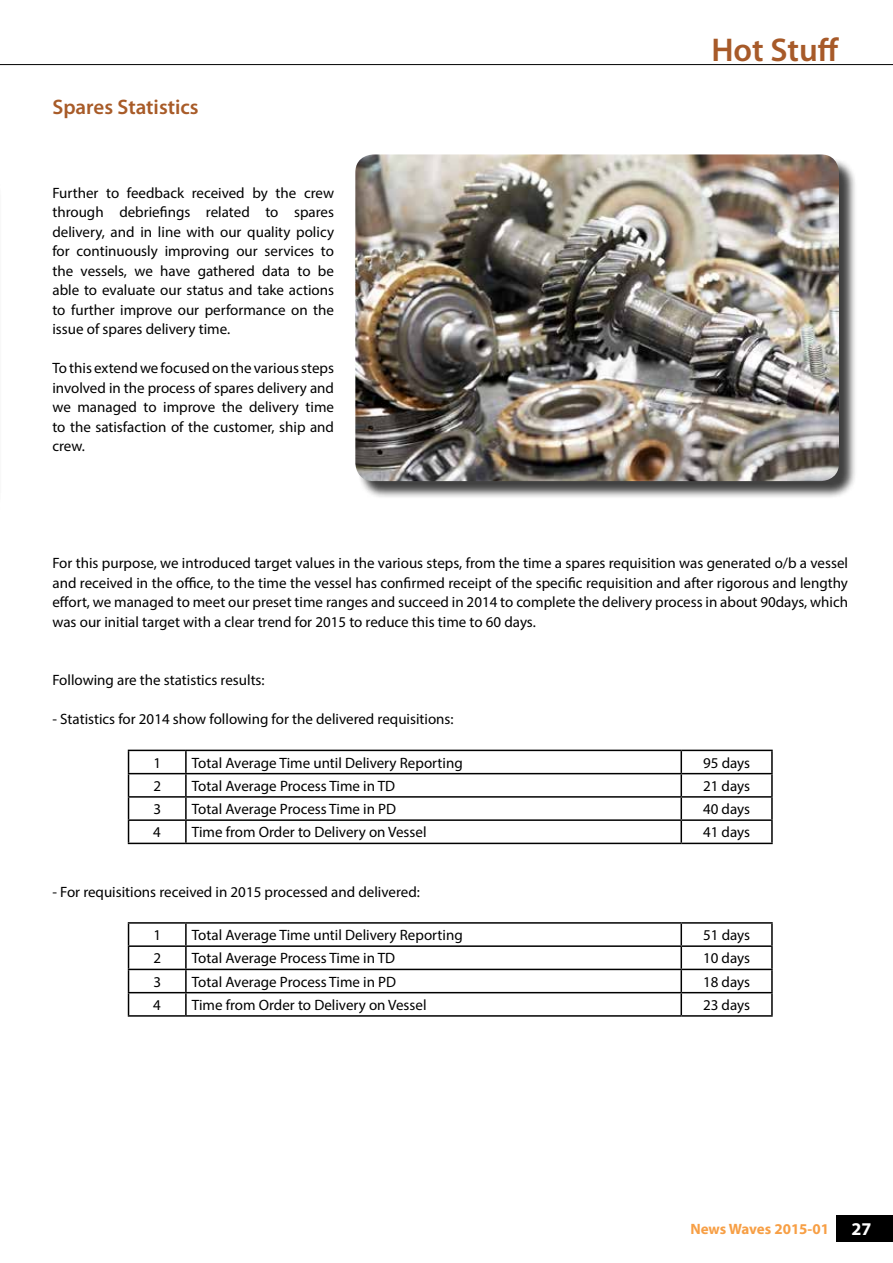
<style>
.page{position:relative;width:893px;height:1263px;background:#fff}
.page>*{position:absolute;margin:0;border:0;box-sizing:border-box;transform-origin:0 0}
.t1{font:600 33px "Myriad Pro";color:#a75a29}
.t2{font:600 21px "Myriad Pro";color:#a85b28}
.t3{font:15px/19.5px "Myriad Pro";color:#000;text-align:justify}
.t4{font:700 15px "Myriad Pro";letter-spacing:-.005em;color:#f79f45}
.s1{font-size:18px;color:#fff}
</style>
<div class="page">
<div style="left:836px;top:1215px;width:57px;height:26px;background:#000"></div>
<svg style="left:0;top:64px;width:893px;height:1px"></svg>
<hr style="left:128px;top:750px;width:58px;height:1px;background:#000">
<hr style="left:186px;top:750px;width:495px;height:1px;background:#000">
<hr style="left:185px;top:751px;width:2px;height:22px;background:#000">
<hr style="left:681px;top:750px;width:92px;height:1px;background:#000">
<hr style="left:680px;top:751px;width:2px;height:22px;background:#000">
<hr style="left:771px;top:751px;width:2px;height:22px;background:#000">
<hr style="left:128px;top:773px;width:58px;height:1px;background:#000">
<hr style="left:186px;top:773px;width:495px;height:1px;background:#000">
<hr style="left:185px;top:774px;width:2px;height:22px;background:#000">
<hr style="left:681px;top:773px;width:92px;height:1px;background:#000">
<hr style="left:680px;top:774px;width:2px;height:22px;background:#000">
<hr style="left:771px;top:774px;width:2px;height:22px;background:#000">
<hr style="left:128px;top:796px;width:58px;height:2px;background:#000">
<hr style="left:186px;top:796px;width:495px;height:2px;background:#000">
<hr style="left:185px;top:798px;width:2px;height:21px;background:#000">
<hr style="left:681px;top:796px;width:92px;height:2px;background:#000">
<hr style="left:680px;top:798px;width:2px;height:21px;background:#000">
<hr style="left:771px;top:798px;width:2px;height:21px;background:#000">
<hr style="left:128px;top:819px;width:58px;height:2px;background:#000">
<svg style="left:128px;top:751px;width:1px;height:92px"></svg>
<hr style="left:186px;top:819px;width:495px;height:2px;background:#000">
<hr style="left:185px;top:821px;width:2px;height:22px;background:#000">
<hr style="left:681px;top:819px;width:92px;height:2px;background:#000">
<hr style="left:680px;top:821px;width:2px;height:22px;background:#000">
<hr style="left:771px;top:821px;width:2px;height:22px;background:#000">
<hr style="left:128px;top:843px;width:58px;height:1px;background:#000">
<hr style="left:186px;top:843px;width:495px;height:1px;background:#000">
<hr style="left:681px;top:843px;width:92px;height:1px;background:#000">
<hr style="left:128px;top:922px;width:58px;height:2px;background:#000">
<hr style="left:186px;top:922px;width:495px;height:2px;background:#000">
<hr style="left:185px;top:924px;width:2px;height:21px;background:#000">
<hr style="left:681px;top:922px;width:92px;height:2px;background:#000">
<hr style="left:680px;top:924px;width:2px;height:21px;background:#000">
<hr style="left:771px;top:924px;width:2px;height:21px;background:#000">
<hr style="left:128px;top:945px;width:58px;height:2px;background:#000">
<hr style="left:186px;top:945px;width:495px;height:2px;background:#000">
<hr style="left:185px;top:947px;width:2px;height:22px;background:#000">
<hr style="left:681px;top:945px;width:92px;height:2px;background:#000">
<hr style="left:680px;top:947px;width:2px;height:22px;background:#000">
<hr style="left:771px;top:947px;width:2px;height:22px;background:#000">
<hr style="left:128px;top:969px;width:58px;height:1px;background:#000">
<hr style="left:186px;top:969px;width:495px;height:1px;background:#000">
<hr style="left:185px;top:970px;width:2px;height:22px;background:#000">
<hr style="left:681px;top:969px;width:92px;height:1px;background:#000">
<hr style="left:680px;top:970px;width:2px;height:22px;background:#000">
<hr style="left:771px;top:970px;width:2px;height:22px;background:#000">
<hr style="left:128px;top:992px;width:58px;height:1px;background:#000">
<svg style="left:128px;top:924px;width:1px;height:91px"></svg>
<hr style="left:186px;top:992px;width:495px;height:1px;background:#000">
<hr style="left:185px;top:993px;width:2px;height:22px;background:#000">
<hr style="left:681px;top:992px;width:92px;height:1px;background:#000">
<hr style="left:680px;top:993px;width:2px;height:22px;background:#000">
<hr style="left:771px;top:993px;width:2px;height:22px;background:#000">
<hr style="left:128px;top:1015px;width:58px;height:2px;background:#000">
<hr style="left:186px;top:1015px;width:495px;height:2px;background:#000">
<hr style="left:681px;top:1015px;width:92px;height:2px;background:#000">
<div style="left:358px;top:157px;width:500px;height:343px;background:#000;opacity:.75"></div>
<img style="left:355px;top:154px;width:484px;height:327px">
<h2 class="t2" style="left:52px;top:93px;width:148px">Spares Statistics</h2>
<p class="t3" style="left:52px;top:183px;width:283px">Further to feedback received by the crew through debriefings related to spares delivery, and in line with our quality policy for continuously improving our services to the vessels, we have gathered data to be able to evaluate our status and take actions to further improve our performance on the issue of spares delivery time.</p>
<p class="t3" style="left:52px;top:358px;width:283px">To this extend we focused on the various steps involved in the process of spares delivery and we managed to improve the delivery time to the satisfaction of the customer, ship and crew.</p>
<h1 class="t1" style="left:711px;top:29px;width:129px">Hot Stuff</h1>
<p class="t3" style="left:52px;top:553px;width:797px">For this purpose, we introduced target values in the various steps, from the time a spares requisition was generated o/b a vessel and received in the office, to the time the vessel has confirmed receipt of the specific requisition and after rigorous and lengthy effort, we managed to meet our preset time ranges and succeed in 2014 to complete the delivery process in about 90days, which was our initial target with a clear trend for 2015 to reduce this time to 60 days.</p>
<p class="t3" style="left:52px;top:670px;width:214px">Following are the statistics results:</p>
<p class="t3" style="left:52px;top:709px;width:403px">- Statistics for 2014 show following for the delivered requisitions:</p>
<p class="t3" style="left:153px;top:753px;width:9px">1</p>
<p class="t3" style="left:192px;top:753px;width:272px">Total Average Time until Delivery Reporting</p>
<p class="t3" style="left:703px;top:753px;width:49px">95 days</p>
<p class="t3" style="left:153px;top:776px;width:9px">2</p>
<p class="t3" style="left:192px;top:776px;width:205px">Total Average Process Time in TD</p>
<p class="t3" style="left:703px;top:776px;width:49px">21 days</p>
<p class="t3" style="left:153px;top:799px;width:9px">3</p>
<p class="t3" style="left:192px;top:799px;width:206px">Total Average Process Time in PD</p>
<p class="t3" style="left:703px;top:799px;width:49px">40 days</p>
<p class="t3" style="left:153px;top:822px;width:9px">4</p>
<p class="t3" style="left:192px;top:822px;width:236px">Time from Order to Delivery on Vessel</p>
<p class="t3" style="left:703px;top:822px;width:49px">41 days</p>
<p class="t3" style="left:52px;top:882px;width:369px">- For requisitions received in 2015 processed and delivered:</p>
<p class="t3" style="left:153px;top:925px;width:9px">1</p>
<p class="t3" style="left:192px;top:925px;width:272px">Total Average Time until Delivery Reporting</p>
<p class="t3" style="left:703px;top:925px;width:49px">51 days</p>
<p class="t3" style="left:153px;top:948px;width:9px">2</p>
<p class="t3" style="left:192px;top:948px;width:205px">Total Average Process Time in TD</p>
<p class="t3" style="left:703px;top:948px;width:49px">10 days</p>
<p class="t3" style="left:153px;top:972px;width:9px">3</p>
<p class="t3" style="left:192px;top:972px;width:206px">Total Average Process Time in PD</p>
<p class="t3" style="left:703px;top:972px;width:49px">18 days</p>
<p class="t3" style="left:153px;top:995px;width:9px">4</p>
<p class="t3" style="left:192px;top:995px;width:236px">Time from Order to Delivery on Vessel</p>
<p class="t3" style="left:703px;top:995px;width:49px">23 days</p>
<p class="t4" style="left:690px;top:1219px;width:182px">News Waves 2015-01 <span class="s1">27</span></p>
</div>
